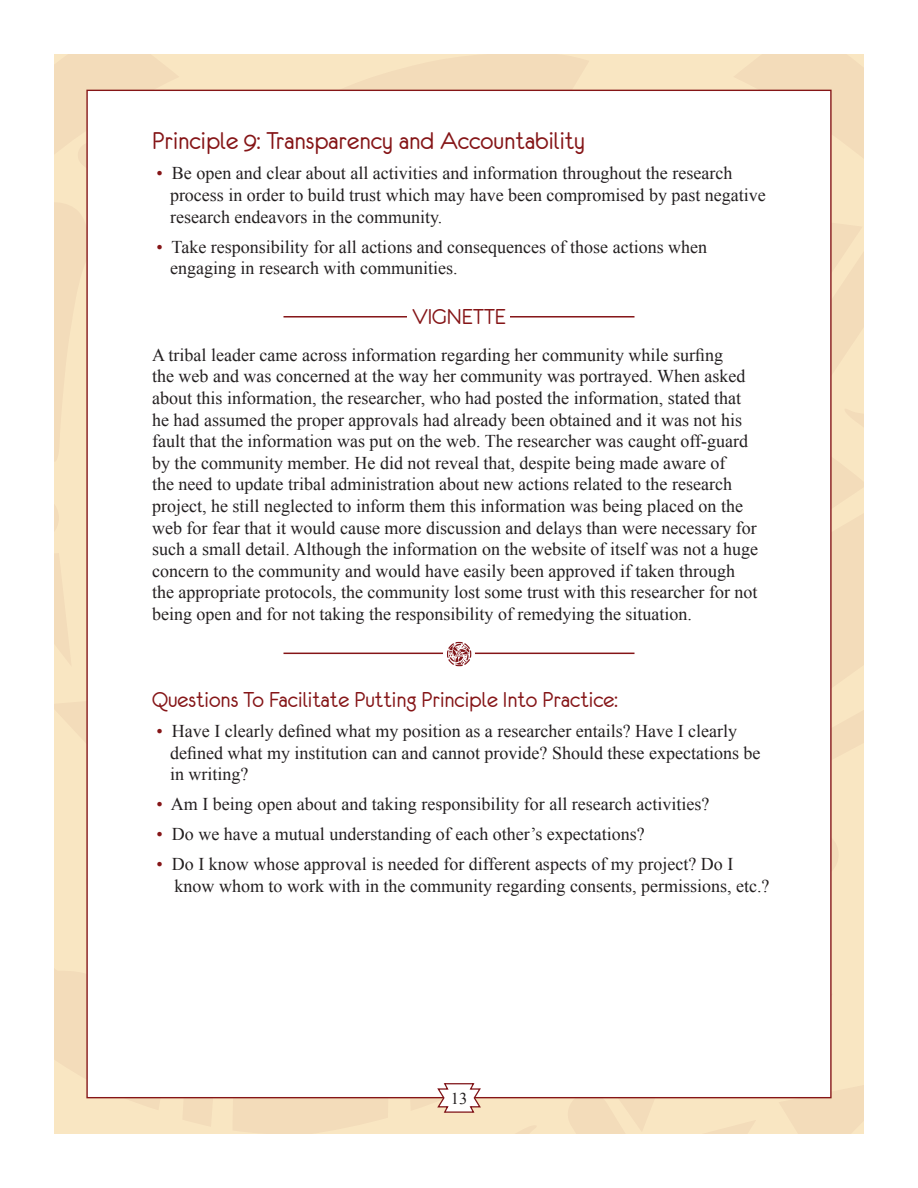
<style>
.page{position:relative;width:918px;height:1188px;background:#fff}
.page>*{position:absolute;margin:0;border:0;box-sizing:border-box;transform-origin:0 0}
.t1{font:27px "Eurofurenceregular";color:#851517}
.t2{font:24px "Eurofurenceregular";color:#851517}
.t3{font:18px/21.6px "Times New Roman";color:#231f20}
.t4{font:16.5px "Times New Roman";color:#231f20}
.s1{color:#851517}
</style>
<div class="page">
<div style="left:54px;top:485px;width:32px;height:215px;background:#f9e6c2"></div>
<svg style="left:425px;top:54px;width:126px;height:36px;background:#f2dab8"></svg>
<div style="left:832px;top:554px;width:32px;height:91px;background:#f3dcba"></div>
<svg style="left:832px;top:645px;width:32px;height:146px;background:#f6e1be"></svg>
<div style="left:232px;top:1098px;width:99px;height:36px;background:#f3dcba"></div>
<svg style="left:54px;top:855px;width:170px;height:279px;background:#f6e2bf"></svg>
<svg style="left:54px;top:54px;width:371px;height:431px;background:#f5e0bd"></svg>
<svg style="left:54px;top:494px;width:5px;height:47px"></svg>
<svg style="left:54px;top:553px;width:18px;height:114px;background:#f5e0bd"></svg>
<svg style="left:54px;top:700px;width:32px;height:98px;background:#f7e3c0"></svg>
<svg style="left:551px;top:54px;width:313px;height:500px;background:#f5e0bd"></svg>
<div style="left:791px;top:831px;width:48px;height:47px;background:#f3dcba;border-radius:50%"></div>
<div style="left:86px;top:90px;width:746px;height:1008px;background:#fff;border:1px solid #851517"></div>
<svg style="left:331px;top:904px;width:533px;height:230px"></svg>
<hr style="left:284px;top:316px;width:350px;height:2px;background:#851517">
<div style="left:408px;top:305px;width:102px;height:20px;background:#fff"></div>
<hr style="left:284px;top:653px;width:350px;height:1px;background:#851517">
<div style="left:443px;top:638px;width:32px;height:32px;background:#fff;border-radius:50%"></div>
<svg style="left:350px;top:642px;width:121px;height:25px"></svg>
<p class="t1" style="left:152px;top:127px;width:435px">Principle 9: Transparency and Accountability</p>
<p class="t3" style="left:170px;top:162px;width:597px;text-indent:-13px"><span class="s1">•</span> Be open and clear about all activities and information throughout the research process in order to build trust which may have been compromised by past negative</p>
<p class="t3" style="left:170px;top:205px;width:274px">research endeavors in the community.</p>
<p class="t3" style="left:157px;top:235px;width:552px"><span class="s1">•</span> Take responsibility for all actions and consequences of those actions when</p>
<p class="t3" style="left:170px;top:257px;width:289px">engaging in research with communities.</p>
<p class="t2" style="left:412px;top:305px;width:95px">VIGNETTE</p>
<p class="t3" style="left:152px;top:344px;width:607px">A tribal leader came across information regarding her community while surfing<br>the web and was concerned at the way her community was portrayed. When asked about this information, the researcher, who had posted the information, stated that he had assumed the proper approvals had already been obtained and it was not his fault that the information was put on the web. The researcher was caught off-guard by the community member. He did not reveal that, despite being made aware of<br>the need to update tribal administration about new actions related to the research project, he still neglected to inform them this information was being placed on the web for fear that it would cause more discussion and delays than were necessary for such a small detail. Although the information on the website of itself was not a huge concern to the community and would have easily been approved if taken through the appropriate protocols, the community lost some trust with this researcher for not being open and for not taking the responsibility of remedying the situation.</p>
<p class="t2" style="left:152px;top:687px;width:467px">Questions To Facilitate Putting Principle Into Practice:</p>
<p class="t3" style="left:157px;top:720px;width:582px"><span class="s1">•</span> Have I clearly defined what my position as a researcher entails? Have I clearly</p>
<p class="t3" style="left:170px;top:741px;width:592px">defined what my institution can and cannot provide? Should these expectations be</p>
<p class="t3" style="left:170px;top:763px;width:80px">in writing?</p>
<p class="t3" style="left:157px;top:793px;width:554px"><span class="s1">•</span> Am I being open about and taking responsibility for all research activities?</p>
<p class="t3" style="left:157px;top:823px;width:490px"><span class="s1">•</span> Do we have a mutual understanding of each other’s expectations?</p>
<p class="t3" style="left:157px;top:853px;width:578px"><span class="s1">•</span> Do I know whose approval is needed for different aspects of my project? Do I</p>
<p class="t3" style="left:175px;top:875px;width:596px">know whom to work with in the community regarding consents, permissions, etc.?</p>
<p class="t4" style="left:451px;top:1087px;width:18px">13</p>
</div>
